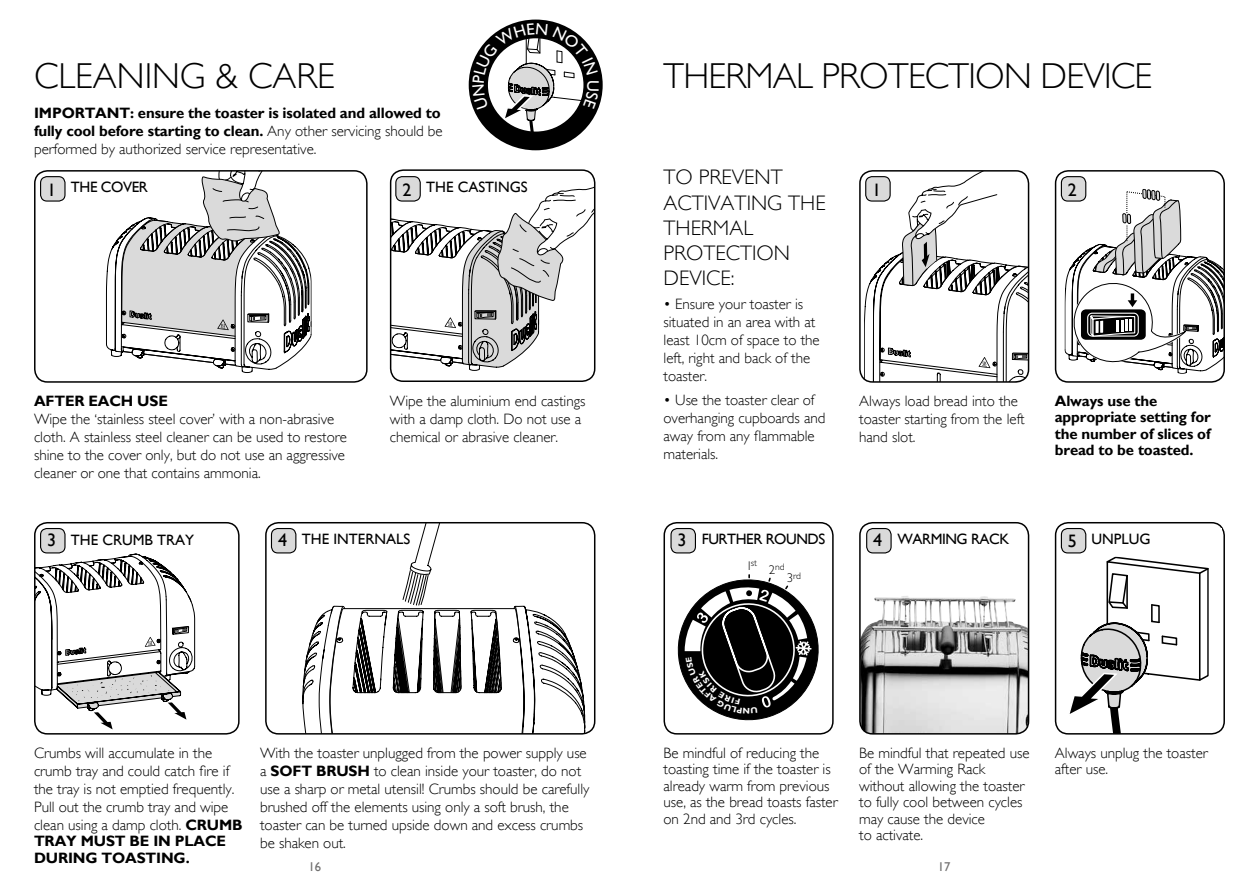
<style>
.page{position:relative;width:1259px;height:893px;background:#fff}
.page>*{position:absolute;margin:0;border:0;box-sizing:border-box;transform-origin:0 0}
.t1{font:300 36px "Gill Sans";letter-spacing:-.02em;color:#000}
.t2{font:300 36px "Gill Sans";color:#000}
.t3{font:300 21px/25.2px "Gill Sans";color:#000}
.t4{font:18px "Gill Sans";color:#000}
.t5{font:300 15px/18px "Gill Sans";color:#000}
.t6{font:700 15px/16.5px "Gill Sans";letter-spacing:-.01em;color:#000}
.t7{font:15px "Gill Sans";color:#000}
.t8{font:15px "Gill Sans";letter-spacing:-.03em;color:#000}
.t9{font:15px "Gill Sans";letter-spacing:-.025em;color:#000}
.t10{font:12.75px "Gill Sans";color:#706f6f}
.t11{font:300 12.75px "Gill Sans";color:#000}
.t12{font:300 9.6px "Gill Sans";color:#000}
.s1{font-weight:300}
.s2{font-size:18px}
.s3{font-size:12.75px}
.s4{font-weight:700}
</style>
<div class="page">
<svg style="left:391px;top:170px;width:204px;height:211px"></svg>
<div style="left:390px;top:169px;width:205px;height:213px;border:2px solid #000;border-radius:13px"></div>
<svg style="left:35px;top:171px;width:277px;height:211px"></svg>
<div style="left:34px;top:170px;width:333px;height:213px;border:2px solid #000;border-radius:13px"></div>
<div style="left:41px;top:177px;width:24px;height:24px;background:#dadada;border-radius:6px"></div>
<div style="left:40px;top:176px;width:26px;height:26px;border:1px solid #000;border-radius:6px"></div>
<div style="left:396px;top:177px;width:24px;height:24px;background:#dadada;border-radius:6px"></div>
<div style="left:395px;top:176px;width:26px;height:26px;border:1px solid #000;border-radius:6px"></div>
<div style="left:469px;top:20px;width:133px;height:130px;background:#000;border-radius:50%"></div>
<svg style="left:864px;top:171px;width:164px;height:209px"></svg>
<div style="left:859px;top:170px;width:170px;height:213px;border:2px solid #000;border-radius:13px"></div>
<div style="left:865px;top:177px;width:25px;height:24px;background:#dadada;border-radius:6px"></div>
<div style="left:865px;top:176px;width:25px;height:26px;border:1px solid #000;border-radius:6px"></div>
<svg style="left:1064px;top:171px;width:160px;height:209px"></svg>
<div style="left:1054px;top:170px;width:171px;height:213px;border:2px solid #000;border-radius:13px"></div>
<svg style="left:1069px;top:557px;width:139px;height:175px"></svg>
<div style="left:1054px;top:522px;width:171px;height:213px;border:2px solid #000;border-radius:13px"></div>
<div style="left:1061px;top:177px;width:24px;height:24px;background:#dadada;border-radius:6px"></div>
<div style="left:1060px;top:176px;width:26px;height:26px;border:1px solid #000;border-radius:6px"></div>
<div style="left:1061px;top:528px;width:24px;height:25px;background:#dadada;border-radius:6px"></div>
<div style="left:1060px;top:528px;width:26px;height:25px;border:1px solid #000;border-radius:6px"></div>
<div style="left:663px;top:522px;width:170px;height:213px;border:2px solid #000;border-radius:13px"></div>
<div style="left:671px;top:528px;width:24px;height:25px;background:#dadada;border-radius:6px"></div>
<div style="left:670px;top:528px;width:26px;height:25px;border:1px solid #000;border-radius:6px"></div>
<div style="left:866px;top:528px;width:25px;height:25px;background:#dadada;border-radius:6px"></div>
<div style="left:866px;top:528px;width:25px;height:25px;border:1px solid #000;border-radius:6px"></div>
<img style="left:862px;top:596px;width:166px;height:136px">
<div style="left:859px;top:522px;width:170px;height:213px;border:2px solid #000;border-radius:13px"></div>
<svg style="left:35px;top:523px;width:160px;height:209px"></svg>
<div style="left:34px;top:522px;width:206px;height:213px;border:2px solid #000;border-radius:13px"></div>
<svg style="left:266px;top:523px;width:319px;height:209px"></svg>
<div style="left:265px;top:522px;width:330px;height:213px;border:2px solid #000;border-radius:13px"></div>
<svg style="left:472px;top:23px;width:127px;height:109px"></svg>
<svg style="left:677px;top:574px;width:142px;height:147px"></svg>
<h1 class="t2" style="left:34px;top:55px;width:302px">CLEANING &amp; CARE</h1>
<p class="t6" style="left:34px;top:104px;width:410px;line-height:18px">IMPORTANT: ensure the toaster is isolated and allowed to fully cool before starting to clean. <span class="s1">Any other servicing should be performed by authorized service representative.</span></p>
<h1 class="t1" style="left:663px;top:55px;width:490px">THERMAL PROTECTION DEVICE</h1>
<p class="t9" style="left:47px;top:178px;width:102px"><span class="s2">1</span> THE COVER</p>
<p class="t7" style="left:402px;top:178px;width:127px"><span class="s2">2</span> THE CASTINGS</p>
<p class="t6" style="left:34px;top:392px;width:135px">AFTER EACH USE</p>
<p class="t5" style="left:34px;top:410px;width:314px">Wipe the ‘stainless steel cover’ with a non-abrasive cloth. A stainless steel cleaner can be used to restore shine to the cover only, but do not use an aggressive cleaner or one that contains ammonia.</p>
<p class="t5" style="left:390px;top:392px;width:197px">Wipe the aluminium end castings with a damp cloth. Do not use a chemical or abrasive cleaner.</p>
<h2 class="t3" style="left:663px;top:165px;width:164px">TO PREVENT<br>ACTIVATING THE<br>THERMAL<br>PROTECTION<br>DEVICE:</h2>
<p class="t5" style="left:663px;top:295px;width:158px">• Ensure your toaster is situated in an area with at least 10cm of space to the left, right and back of the toaster.</p>
<p class="t5" style="left:663px;top:391px;width:163px">• Use the toaster clear of overhanging cupboards and away from any flammable materials.</p>
<p class="t5" style="left:859px;top:392px;width:167px">Always load bread into the toaster starting from the left hand slot.</p>
<p class="t4" style="left:872px;top:179px;width:10px">1</p>
<p class="t4" style="left:1068px;top:179px;width:10px">2</p>
<p class="t6" style="left:1054px;top:392px;width:157px">Always use the appropriate setting for the number of slices of bread to be toasted.</p>
<p class="t7" style="left:47px;top:531px;width:149px"><span class="s2">3</span> THE CRUMB TRAY</p>
<p class="t4" style="left:278px;top:529px;width:10px">4</p>
<p class="t7" style="left:302px;top:530px;width:110px">THE INTERNALS</p>
<p class="t4" style="left:677px;top:529px;width:10px">3</p>
<p class="t8" style="left:702px;top:530px;width:125px">FURTHER ROUNDS</p>
<p class="t8" style="left:873px;top:530px;width:137px"><span class="s2">4</span> WARMING RACK</p>
<p class="t4" style="left:1068px;top:531px;width:10px">5</p>
<p class="t7" style="left:1091px;top:530px;width:61px">UNPLUG</p>
<p class="t12" style="left:746px;top:557px;width:13px"><span class="s3">1</span> st</p>
<p class="t12" style="left:775px;top:561px;width:11px">nd</p>
<p class="t11" style="left:769px;top:562px;width:8px">2</p>
<p class="t12" style="left:793px;top:570px;width:10px">rd</p>
<p class="t11" style="left:786px;top:571px;width:8px">3</p>
<p class="t5" style="left:34px;top:743px;width:210px">Crumbs will accumulate in the crumb tray and could catch fire if the tray is not emptied frequently.<br>Pull out the crumb tray and wipe clean using a damp cloth. <span class="s4">CRUMB</span></p>
<p class="t6" style="left:34px;top:833px;width:193px">TRAY MUST BE IN PLACE<br>DURING TOASTING.</p>
<p class="t5" style="left:260px;top:743px;width:331px">With the toaster unplugged from the power supply use a <span class="s4">SOFT BRUSH</span> to clean inside your toaster, do not use a sharp or metal utensil! Crumbs should be carefully brushed off the elements using only a soft brush, the toaster can be turned upside down and excess crumbs be shaken out.</p>
<p class="t5" style="left:663px;top:744px;width:176px;line-height:16.5px">Be mindful of reducing the toasting time if the toaster is already warm from previous use, as the bread toasts faster on 2nd and 3rd cycles.</p>
<p class="t5" style="left:859px;top:744px;width:172px;line-height:16.5px">Be mindful that repeated use of the Warming Rack without allowing the toaster to fully cool between cycles may cause the device<br>to activate.</p>
<p class="t10" style="left:308px;top:859px;width:14px">16</p>
<p class="t10" style="left:938px;top:859px;width:14px">17</p>
<p class="t5" style="left:1054px;top:744px;width:154px;line-height:16.5px">Always unplug the toaster after use.</p>
</div>
